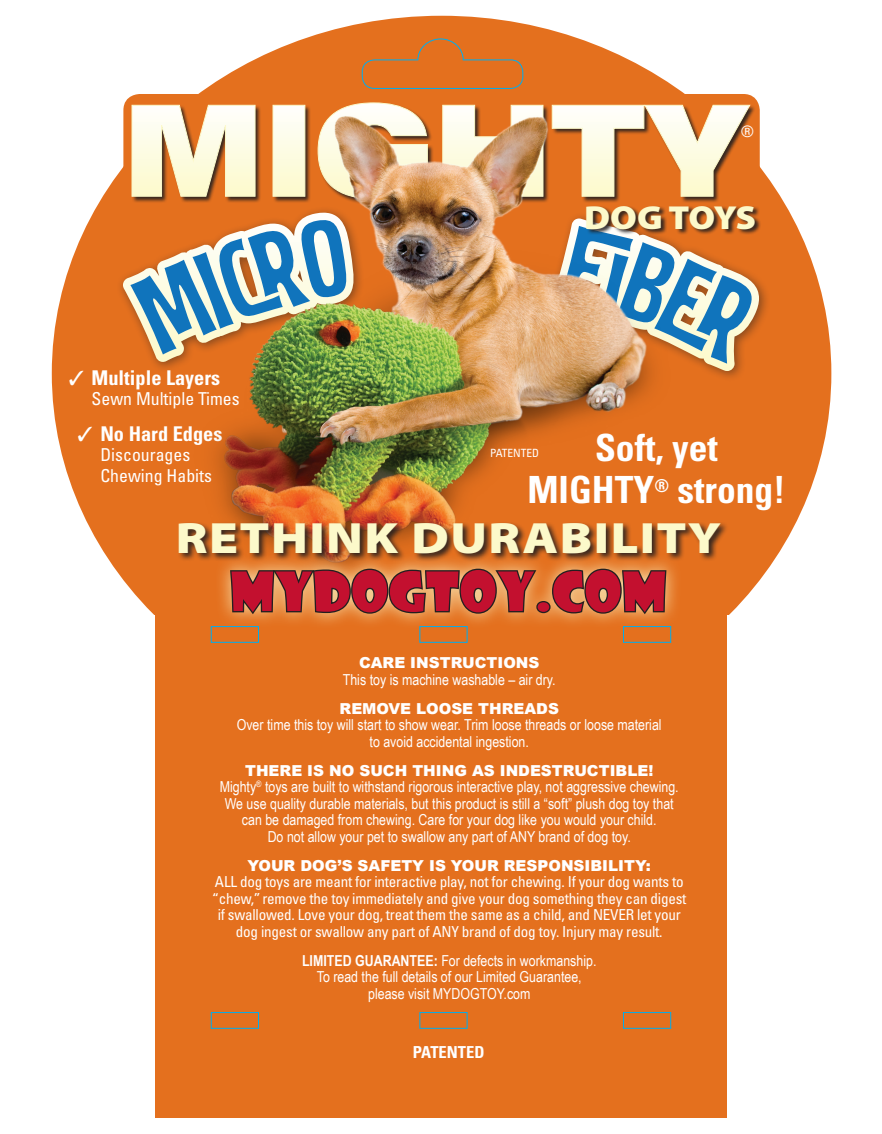
<style>
.page{position:relative;width:882px;height:1134px;background:#fff}
.page>*{position:absolute;margin:0;border:0;box-sizing:border-box;transform-origin:0 0}
.t1{font:52.68px "Showcard Gothic";letter-spacing:.02em;color:#c3102f}
.t2{font:900 semi-expanded 44.1px "Myriad Pro";letter-spacing:.03em;color:#fcf9ca;scale:1.1 1}
.t3{font:700 condensed 37.45px/42px "Univers LT";color:#fff;text-align:center}
.t4{font:900 33.43px "Myriad Pro";letter-spacing:-.03em;color:#fcf9ca;scale:1.1 1}
.t5{font:700 condensed 20.3px "Univers LT";color:#fff}
.t6{font:condensed 17.85px/20.3px "Univers LT";color:#fff}
.t7{font:700 condensed 16.45px "Univers LT";color:#fff}
.t8{font:condensed 15.75px "Univers LT";color:#fff}
.t9{font:15.05px/16.4px "Arial Narrow";color:#fff;text-align:center}
.t10{font:condensed 15.05px/16.4px "Univers LT";letter-spacing:-.015em;color:#fff;text-align:center}
.t11{font:900 15.05px "Arial";color:#fff}
.t12{font:condensed 11.38px "Univers LT";color:#fff}
.s1{font-weight:700}
</style>
<div class="page">
<div style="left:52px;top:16px;width:779px;height:715px;background:#e4701e;border-radius:50%"></div>
<svg style="left:132px;top:103px;width:21px;height:96px"></svg>
<svg style="left:123px;top:265px;width:30px;height:95px"></svg>
<img style="left:153px;top:74px;width:616px;height:540px">
<div style="left:586px;top:205px;width:175px;height:30px;background:#231f20;opacity:.9"></div>
<div style="left:155px;top:614px;width:572px;height:503px;background:#e4701e"></div>
<div style="left:178px;top:522px;width:551px;height:40px;background:#231f20;opacity:.9"></div>
<div style="left:214px;top:552px;width:469px;height:78px;background:#fcf9ca;opacity:.8"></div>
<svg style="left:229px;top:567px;width:439px;height:50px;background:#c08e5b"></svg>
<svg style="left:362px;top:38px;width:161px;height:51px"></svg>
<div style="left:211px;top:626px;width:48px;height:17px;border:1px solid #00aeef"></div>
<div style="left:420px;top:626px;width:47px;height:17px;border:1px solid #00aeef"></div>
<div style="left:623px;top:626px;width:48px;height:17px;border:1px solid #00aeef"></div>
<div style="left:211px;top:1012px;width:48px;height:17px;border:1px solid #00aeef"></div>
<div style="left:420px;top:1012px;width:47px;height:17px;border:1px solid #00aeef"></div>
<div style="left:623px;top:1012px;width:48px;height:17px;border:1px solid #00aeef"></div>
<p class="t8" style="left:741px;top:121px;width:14px">®</p>
<h3 class="t5" style="left:69px;top:365px;width:153px">✓ Multiple Layers</h3>
<p class="t6" style="left:92px;top:388px;width:150px">Sewn Multiple Times</p>
<h3 class="t5" style="left:78px;top:421px;width:146px">✓ No Hard Edges</h3>
<p class="t6" style="left:100px;top:445px;width:113px">Discourages<br>Chewing Habits</p>
<h3 class="t4" style="left:584px;top:195px;width:158px">DOG TOYS</h3>
<h3 class="t3" style="left:527px;top:426px;width:260px">Soft, yet<br>MIGHTY<sup>®</sup> strong!</h3>
<p class="t12" style="left:490px;top:446px;width:51px">PATENTED</p>
<h2 class="t2" style="left:176px;top:513px;width:498px">RETHINK DURABILITY</h2>
<h1 class="t1" style="left:230px;top:557px;width:437px">MYDOGTOY.COM</h1>
<p class="t11" style="left:359px;top:652px;width:182px">CARE INSTRUCTIONS</p>
<p class="t9" style="left:343px;top:671px;width:214px">This toy is machine washable – air dry.</p>
<p class="t11" style="left:340px;top:698px;width:221px">REMOVE LOOSE THREADS</p>
<p class="t9" style="left:237px;top:716px;width:426px">Over time this toy will start to show wear. Trim loose threads or loose material to avoid accidental ingestion.</p>
<p class="t11" style="left:245px;top:760px;width:410px">THERE IS NO SUCH THING AS INDESTRUCTIBLE!</p>
<p class="t9" style="left:220px;top:778px;width:461px">Mighty<sup>®</sup> toys are built to withstand rigorous interactive play, not aggressive chewing.<br>We use quality durable materials, but this product is still a “soft” plush dog toy that can be damaged from chewing. Care for your dog like you would your child.<br>Do not allow your pet to swallow any part of ANY brand of dog toy.</p>
<p class="t11" style="left:248px;top:854px;width:405px">YOUR DOG’S SAFETY IS YOUR RESPONSIBILITY:</p>
<p class="t10" style="left:212px;top:873px;width:476px">ALL dog toys are meant for interactive play, not for chewing. If your dog wants to “chew,” remove the toy immediately and give your dog something they can digest if swallowed. Love your dog, treat them the same as a child, and NEVER let your dog ingest or swallow any part of ANY brand of dog toy. Injury may result.</p>
<p class="t9" style="left:302px;top:952px;width:296px"><span class="s1">LIMITED GUARANTEE:</span> For defects in workmanship.<br>To read the full details of our Limited Guarantee, please visit MYDOGTOY.com</p>
<p class="t7" style="left:413px;top:1042px;width:73px">PATENTED</p>
</div>
